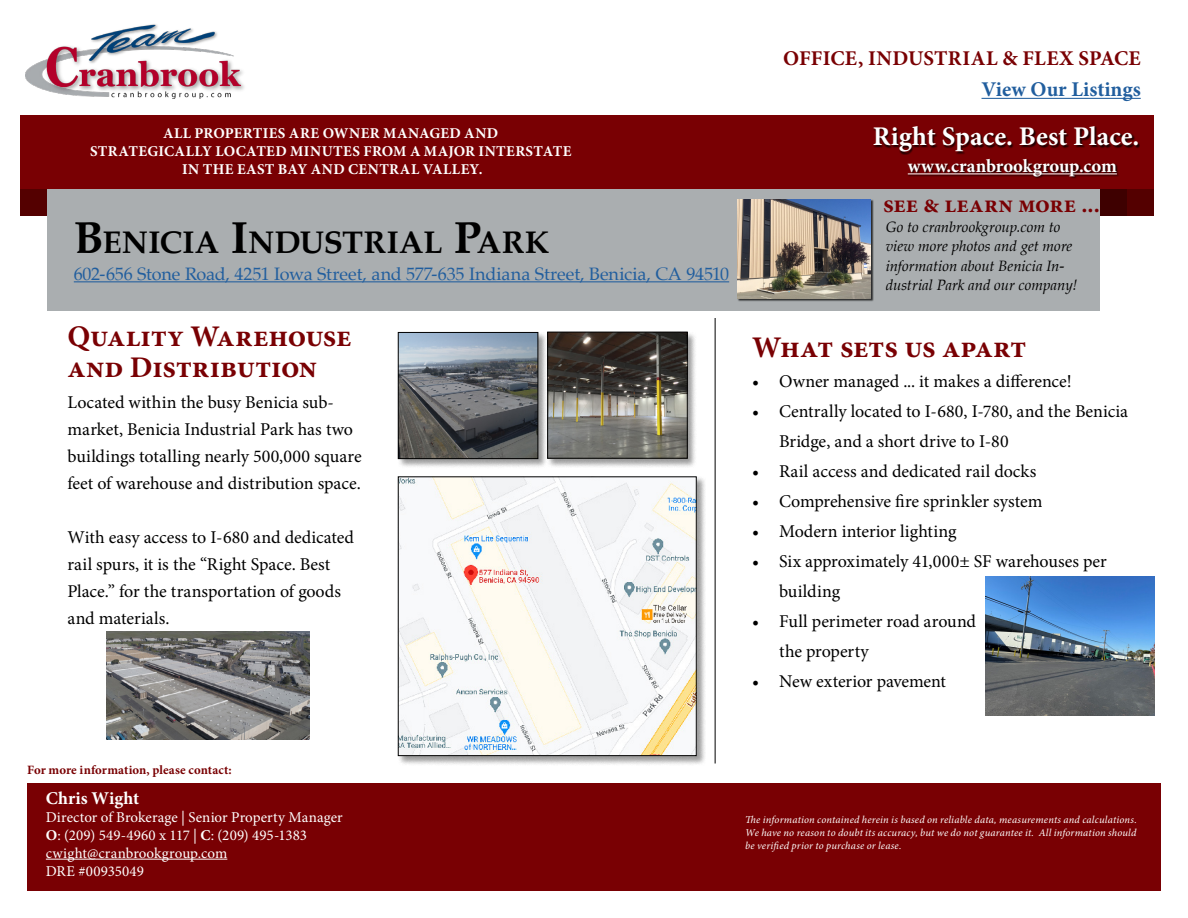
<style>
.page{position:relative;width:1188px;height:918px;background:#fff}
.page>*{position:absolute;margin:0;border:0;box-sizing:border-box;transform-origin:0 0}
.t1{font:700 31.5px "Palatino";color:#000}
.t2{font:700 30px/31.5px "Minion Pro";letter-spacing:-.01em;color:#790003}
.t3{font:700 27px "Minion Pro";letter-spacing:.005em;color:#fff}
.t4{font:700 24px "Minion Pro";letter-spacing:.005em;color:#790003}
.t5{font:700 21px "Minion Pro";letter-spacing:.01em;color:#790003}
.t6{font:700 21px "Minion Pro";color:#215e9e}
.t7{font:700 18.75px "Minion Pro";letter-spacing:.015em;color:#fff}
.t8{font:18px/27px "Minion Pro";color:#000}
.t9{font:18px "Palatino";letter-spacing:-.01em;color:#215e9e}
.t10{font:700 18px "Minion Pro";color:#fff}
.t11{font:15px/18px "Minion Pro";letter-spacing:.005em;color:#fff}
.t12{font:700 15px/18px "Minion Pro";letter-spacing:.025em;color:#fff;text-align:center}
.t13{font:italic 15px/19.5px "Palatino";color:#000}
.t14{font:700 12.75px "Minion Pro";color:#790003}
.t15{font:italic 10.5px/12.6px "Minion Pro";letter-spacing:.015em;color:#fff;text-align:justify}
.s1{font-size:45px}
.s2{font-weight:700}
</style>
<div class="page">
<div style="left:27px;top:783px;width:1134px;height:108px;background:#790003"></div>
<hr style="left:715px;top:318px;width:1px;height:446px;background:#000">
<div style="left:20px;top:189px;width:1134px;height:27px;background:#540000"></div>
<div style="left:47px;top:189px;width:1080px;height:27px;background:#3e0000"></div>
<div style="left:20px;top:115px;width:1134px;height:74px;background:#790003"></div>
<div style="left:47px;top:189px;width:1053px;height:121px;background:#aaaeb0"></div>
<hr style="left:74px;top:281px;width:655px;height:1px;background:#215e9e">
<div style="left:874px;top:126px;width:266px;height:29px;background:#000;opacity:.75"></div>
<div style="left:908px;top:159px;width:212px;height:20px;background:#000;opacity:.75"></div>
<hr style="left:908px;top:173px;width:209px;height:1px;background:#fff">
<img style="left:26px;top:24px;width:218px;height:75px">
<hr style="left:982px;top:98px;width:159px;height:1px;background:#215e9e">
<div style="left:737px;top:200px;width:137px;height:102px;background:#000;opacity:.75"></div>
<img style="left:737px;top:200px;width:134px;height:99px">
<div style="left:397px;top:476px;width:309px;height:290px;background:#000;opacity:.4"></div>
<img style="left:400px;top:478px;width:295px;height:276px">
<div style="left:398px;top:476px;width:299px;height:280px;border:1px solid #000"></div>
<div style="left:397px;top:332px;width:151px;height:136px;background:#000;opacity:.4"></div>
<img style="left:400px;top:334px;width:136px;height:123px">
<div style="left:398px;top:332px;width:140px;height:127px;border:1px solid #000"></div>
<div style="left:547px;top:331px;width:150px;height:137px;background:#000;opacity:.4"></div>
<img style="left:549px;top:334px;width:137px;height:123px">
<div style="left:547px;top:332px;width:141px;height:127px;border:1px solid #000"></div>
<img style="left:985px;top:577px;width:169px;height:138px">
<hr style="left:46px;top:859px;width:181px;height:1px;background:#fff">
<img style="left:106px;top:632px;width:204px;height:108px">
<p class="t12" style="left:90px;top:124px;width:483px">ALL PROPERTIES ARE OWNER MANAGED AND<br>STRATEGICALLY LOCATED MINUTES FROM A MAJOR INTERSTATE<br>IN THE EAST BAY AND CENTRAL VALLEY.</p>
<h1 class="t1" style="left:74px;top:215px;width:477px"><span class="s1">B</span>ENICIA <span class="s1">I</span>NDUSTRIAL <span class="s1">P</span>ARK</h1>
<p class="t9" style="left:74px;top:259px;width:657px">602-656 Stone Road, 4251 Iowa Street, and 577-635 Indiana Street, Benicia, CA 94510</p>
<h2 class="t2" style="left:68px;top:320px;width:286px">Quality Warehouse and Distribution</h2>
<p class="t8" style="left:68px;top:389px;width:296px">Located within the busy Benicia sub&shy;market, Benicia Industrial Park has two buildings totalling nearly 500,000 square feet of warehouse and distribution space.</p>
<p class="t8" style="left:68px;top:524px;width:288px">With easy access to I-680 and dedicated rail spurs, it is the “Right Space. Best Place.” for the transportation of goods and materials.</p>
<p class="t5" style="left:783px;top:44px;width:359px">OFFICE, INDUSTRIAL &amp; FLEX SPACE</p>
<p class="t6" style="left:982px;top:75px;width:161px">View Our Listings</p>
<h3 class="t3" style="left:873px;top:118px;width:268px">Right Space. Best Place.</h3>
<p class="t7" style="left:908px;top:153px;width:211px">www.cranbrookgroup.com</p>
<h3 class="t4" style="left:883px;top:188px;width:218px">see &amp; learn more ...</h3>
<p class="t13" style="left:886px;top:217px;width:193px">Go to cranbrookgroup.com to view more photos and get more information about Benicia In&shy;dustrial Park and our company!</p>
<h2 class="t2" style="left:752px;top:331px;width:276px">What sets us apart</h2>
<p class="t8" style="left:752px;top:368px;width:321px">• Owner managed ... it makes a difference!</p>
<p class="t8" style="left:779px;top:396px;width:350px;line-height:30px;text-indent:-27px">• Centrally located to I-680, I-780, and the Benicia<br>Bridge, and a short drive to I-80</p>
<p class="t8" style="left:752px;top:458px;width:286px">• Rail access and dedicated rail docks</p>
<p class="t8" style="left:752px;top:488px;width:292px">• Comprehensive fire sprinkler system</p>
<p class="t8" style="left:752px;top:518px;width:206px">• Modern interior lighting</p>
<p class="t8" style="left:779px;top:546px;width:329px;line-height:30px;text-indent:-27px">• Six approximately 41,000± SF warehouses per building</p>
<p class="t8" style="left:779px;top:606px;width:199px;line-height:30px;text-indent:-27px">• Full perimeter road around the property</p>
<p class="t8" style="left:752px;top:668px;width:195px">• New exterior pavement</p>
<p class="t14" style="left:27px;top:761px;width:206px">For more information, please contact:</p>
<p class="t10" style="left:46px;top:785px;width:95px">Chris Wight</p>
<p class="t11" style="left:46px;top:808px;width:299px">Director of Brokerage | Senior Property Manager <span class="s2">O</span>: (209) 549-4960 x 117 | <span class="s2">C</span>: (209) 495-1383 cwight@cranbrookgroup.com<br>DRE #00935049</p>
<p class="t15" style="left:745px;top:814px;width:393px">The information contained herein is based on reliable data, measurements and calculations.<br>We have no reason to doubt its accuracy, but we do not guarantee it. All information should be verified prior to purchase or lease.</p>
</div>
